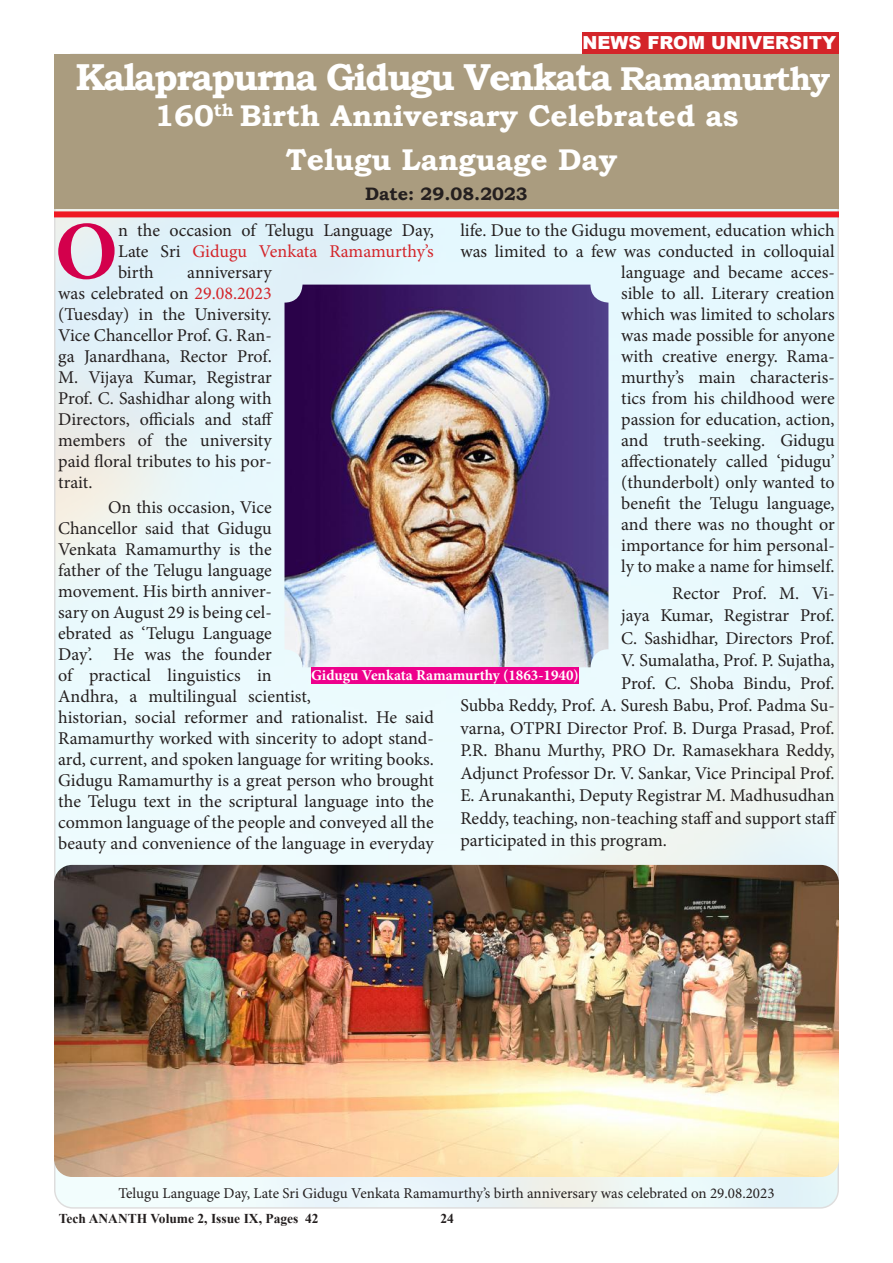
<style>
.page{position:relative;width:893px;height:1263px;background:#fff}
.page>*{position:absolute;margin:0;border:0;box-sizing:border-box;transform-origin:0 0}
.t1{font:700 82.65px "Minion Pro";color:#d3004c}
.t2{font:700 37.5px "Bookman Old Style";letter-spacing:-.05em;color:#fff}
.t3{font:700 30px/44.5px "Bookman Old Style";color:#fff;text-align:center}
.t4{font:18px/21px "Minion Pro";letter-spacing:-.005em;color:#241f1f;text-align:justify}
.t5{font:900 18px "Arial";color:#fff}
.t6{font:700 18px "Bookman Old Style";color:#241f1f}
.t7{font:15px "Minion Pro";color:#241f1f}
.t8{font:700 15px "Minion Pro";color:#fff}
.t9{font:700 13.5px "Times New Roman";color:#241f1f}
.s1{font-size:33px}
.s2{color:#d42429}
</style>
<div class="page">
<div style="left:54px;top:54px;width:785px;height:155px;background:#aa9c7f"></div>
<img style="left:54px;top:865px;width:785px;height:312px">
<img style="left:284px;top:285px;width:324px;height:382px">
<div style="left:582px;top:32px;width:257px;height:22px;background:#d42429"></div>
<div style="left:54px;top:211px;width:785px;height:6px;background:#ef1923"></div>
<div style="left:311px;top:667px;width:268px;height:17px;background:#ee008c"></div>
<p class="t5" style="left:582px;top:30px;width:255px">NEWS FROM UNIVERSITY</p>
<h2 class="t2" style="left:75px;top:50px;width:756px">Kalaprapurna Gidugu Venkata <span class="s1">Ramamurthy</span></h2>
<h3 class="t3" style="left:154px;top:93px;width:585px">160<sup>th</sup> Birth Anniversary Celebrated as<br>Telugu Language Day</h3>
<p class="t6" style="left:365px;top:181px;width:164px">Date: 29.08.2023</p>
<h1 class="t1" style="left:55px;top:193px;width:65px">O</h1>
<p class="t4" style="left:118px;top:220px;width:317px">n the occasion of Telugu Language Day, Late Sri <span class="s2">Gidugu Venkata Ramamurthy’s </span>birth</p>
<p class="t4" style="left:460px;top:220px;width:376px;text-align:right">life. Due to the Gidugu movement, education which was limited to a few was conducted in colloquial language and became acces-<br>sible to all. Literary creation<br>which was limited to scholars<br>was made possible for anyone<br>with creative energy. Rama-<br>murthy’s main characteris-<br>tics from his childhood were<br>passion for education, action,<br>and truth-seeking. Gidugu<br>affectionately called ‘pidugu’<br>(thunderbolt) only wanted to<br>benefit the Telugu language,<br>and there was no thought or<br>importance for him personal-<br>ly to make a name for himself.</p>
<p class="t4" style="left:672px;top:583px;width:164px">Rector Prof. M. Vi-</p>
<p class="t4" style="left:621px;top:605px;width:215px">jaya Kumar, Registrar Prof.</p>
<p class="t4" style="left:621px;top:628px;width:215px">C. Sashidhar, Directors Prof.</p>
<p class="t4" style="left:621px;top:650px;width:215px">V. Sumalatha, Prof. P. Sujatha,</p>
<p class="t4" style="left:621px;top:673px;width:215px">Prof. C. Shoba Bindu, Prof.</p>
<p class="t4" style="left:460px;top:695px;width:376px">Subba Reddy, Prof. A. Suresh Babu, Prof. Padma Su-</p>
<p class="t4" style="left:460px;top:718px;width:376px">varna, OTPRI Director Prof. B. Durga Prasad, Prof.</p>
<p class="t4" style="left:460px;top:740px;width:376px">P.R. Bhanu Murthy, PRO Dr. Ramasekhara Reddy,</p>
<p class="t4" style="left:460px;top:763px;width:376px">Adjunct Professor Dr. V. Sankar, Vice Principal Prof.</p>
<p class="t4" style="left:460px;top:785px;width:376px">E. Arunakanthi, Deputy Registrar M. Madhusudhan</p>
<p class="t4" style="left:460px;top:808px;width:378px">Reddy, teaching, non-teaching staff and support staff</p>
<p class="t4" style="left:460px;top:830px;width:208px">participated in this program.</p>
<p class="t4" style="left:58px;top:262px;width:217px;text-indent:129px">anniversary was celebrated on <span class="s2">29.08.2023 </span>(Tuesday) in the University.<br>Vice Chancellor Prof. G. Ran&shy;ga Janardhana, Rector Prof.<br>M. Vijaya Kumar, Registrar Prof. C. Sashidhar along with Directors, officials and staff members of the university paid floral tributes to his por&shy;trait.</p>
<p class="t4" style="left:58px;top:497px;width:377px;text-align:left;text-indent:50px">On this occasion, Vice<br>Chancellor said that Gidugu<br>Venkata Ramamurthy is the<br>father of the Telugu language<br>movement. His birth anniver-<br>sary on August 29 is being cel-<br>ebrated as ‘Telugu Language<br>Day’. He was the founder<br>of practical linguistics in<br>Andhra, a multilingual scientist,<br>historian, social reformer and rationalist. He said Ramamurthy worked with sincerity to adopt stand&shy;ard, current, and spoken language for writing books.<br>Gidugu Ramamurthy is a great person who brought the Telugu text in the scriptural language into the common language of the people and conveyed all the beauty and convenience of the language in everyday</p>
<p class="t8" style="left:311px;top:664px;width:269px">Gidugu Venkata Ramamurthy (1863-1940)</p>
<p class="t7" style="left:118px;top:1183px;width:658px">Telugu Language Day, Late Sri Gidugu Venkata Ramamurthy’s birth anniversary was celebrated on 29.08.2023</p>
<p class="t9" style="left:59px;top:1209px;width:261px">Tech ANANTH Volume 2, Issue IX, Pages 42</p>
<p class="t9" style="left:440px;top:1209px;width:15px">24</p>
</div>
